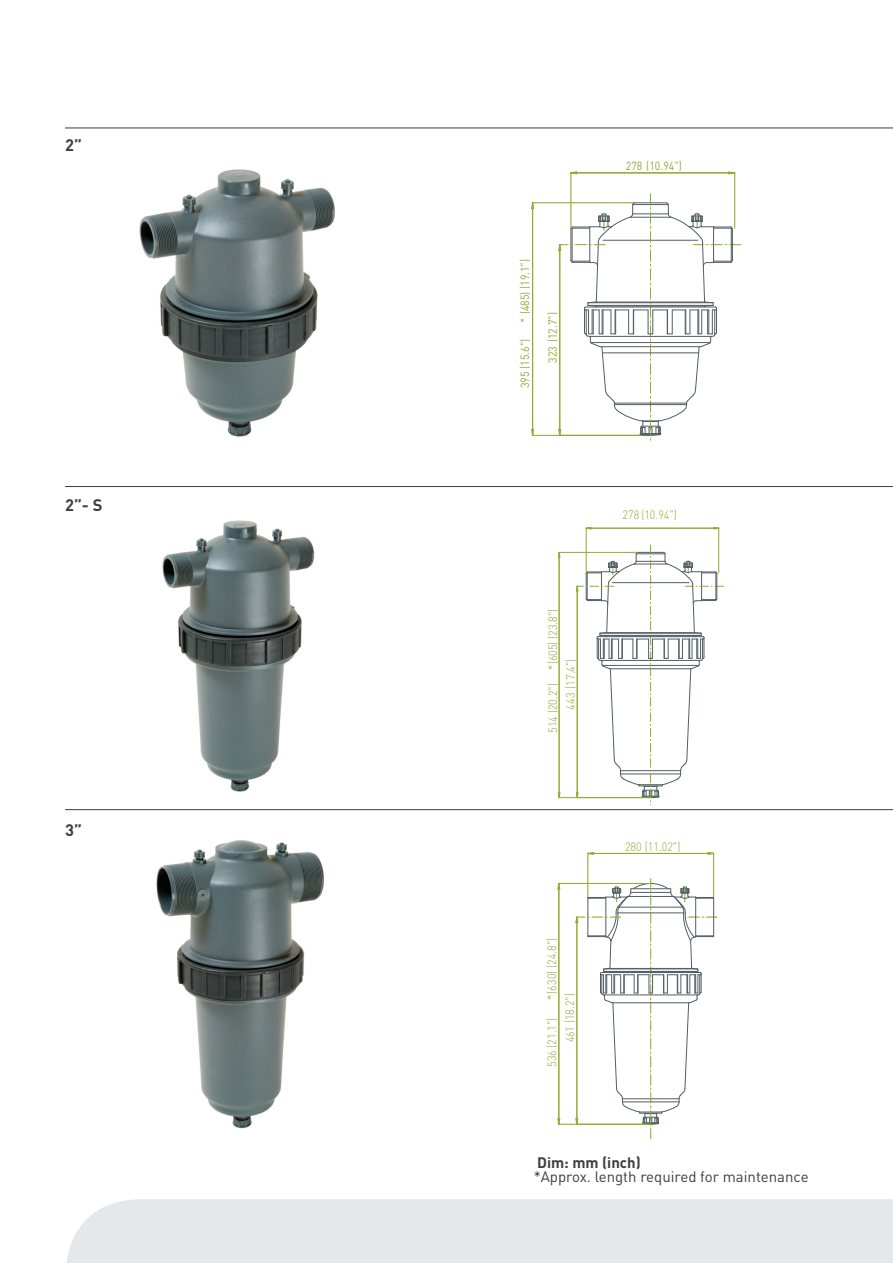
<style>
.page{position:relative;width:893px;height:1263px;background:#fff}
.page>*{position:absolute;margin:0;border:0;box-sizing:border-box;transform-origin:0 0}
.t1{font:700 16.5px "DIN";color:#3e3e3f}
.t2{font:15px "DIN";color:#3e3e3f}
.t3{font:700 15px "DIN";color:#3e3e3f}
.t4{font:300 12px "DIN";color:#8eac2f;scale:.9 1}
.t5{font:11.7px "DIN";color:#8eac2f;scale:.9 1}
.t6{font:10.5px "DIN";color:#8eac2f;scale:.9 1}
</style>
<div class="page">
<hr style="left:65px;top:486px;width:828px;height:1px;background:#3e3e3f">
<hr style="left:65px;top:128px;width:828px;height:1px;background:#3e3e3f">
<hr style="left:65px;top:809px;width:828px;height:1px;background:#3e3e3f">
<img style="left:139px;top:169px;width:196px;height:268px">
<img style="left:156px;top:840px;width:168px;height:289px">
<hr style="left:532px;top:435px;width:118px;height:1px;background:#8eac2f">
<hr style="left:532px;top:203px;width:102px;height:1px;background:#8eac2f">
<svg style="left:531px;top:429px;width:3px;height:7px"></svg>
<hr style="left:532px;top:203px;width:1px;height:232px;background:#8eac2f">
<svg style="left:531px;top:202px;width:3px;height:7px"></svg>
<hr style="left:571px;top:172px;width:1px;height:56px;background:#8eac2f">
<hr style="left:734px;top:172px;width:1px;height:56px;background:#8eac2f">
<svg style="left:570px;top:171px;width:7px;height:4px"></svg>
<hr style="left:571px;top:173px;width:164px;height:1px;background:#8eac2f">
<svg style="left:728px;top:171px;width:7px;height:4px"></svg>
<svg style="left:558px;top:194px;width:183px;height:246px"></svg>
<hr style="left:633px;top:204px;width:35px;height:1px;background:#525e65">
<hr style="left:559px;top:797px;width:91px;height:1px;background:#8eac2f">
<hr style="left:559px;top:552px;width:78px;height:1px;background:#8eac2f">
<hr style="left:559px;top:552px;width:1px;height:246px;background:#8eac2f">
<hr style="left:586px;top:528px;width:1px;height:45px;background:#8eac2f">
<hr style="left:718px;top:528px;width:1px;height:45px;background:#8eac2f">
<svg style="left:585px;top:527px;width:7px;height:3px"></svg>
<hr style="left:586px;top:528px;width:133px;height:1px;background:#8eac2f">
<svg style="left:576px;top:545px;width:148px;height:257px"></svg>
<hr style="left:588px;top:853px;width:1px;height:44px;background:#8eac2f">
<hr style="left:713px;top:853px;width:1px;height:44px;background:#8eac2f">
<svg style="left:587px;top:852px;width:7px;height:3px"></svg>
<hr style="left:588px;top:853px;width:126px;height:1px;background:#8eac2f">
<svg style="left:707px;top:852px;width:7px;height:3px"></svg>
<hr style="left:558px;top:1124px;width:92px;height:1px;background:#8eac2f">
<hr style="left:558px;top:883px;width:92px;height:1px;background:#8eac2f">
<svg style="left:557px;top:1118px;width:3px;height:7px"></svg>
<hr style="left:559px;top:883px;width:1px;height:241px;background:#8eac2f">
<svg style="left:557px;top:884px;width:3px;height:6px"></svg>
<svg style="left:575px;top:879px;width:142px;height:260px"></svg>
<hr style="left:604px;top:994px;width:94px;height:1px;background:#525e65">
<img style="left:162px;top:520px;width:153px;height:272px">
<div style="left:66px;top:1199px;width:827px;height:64px;background:#e5e8eb"></div>
<h1 class="t1" style="left:65px;top:134px;width:18px">2”</h1>
<h1 class="t1" style="left:65px;top:494px;width:39px">2”- S</h1>
<h1 class="t1" style="left:65px;top:819px;width:18px">3”</h1>
<p class="t5" style="left:518px;top:314px;width:63px;rotate:-90deg">(485) (19.1")</p>
<p class="t6" style="left:520px;top:316px;width:7px">*</p>
<p class="t5" style="left:545px;top:363px;width:58px;rotate:-90deg">323 (12.7")</p>
<p class="t5" style="left:518px;top:388px;width:56px;rotate:-90deg">395 (15.6")</p>
<p class="t5" style="left:626px;top:158px;width:64px">278 (10.94")</p>
<p class="t4" style="left:545px;top:664px;width:63px;rotate:-90deg">(605) (23.8")</p>
<p class="t4" style="left:548px;top:662px;width:7px">*</p>
<p class="t4" style="left:563px;top:709px;width:58px;rotate:-90deg">443 (17.4")</p>
<p class="t4" style="left:545px;top:733px;width:56px;rotate:-90deg">514 (20.2")</p>
<p class="t4" style="left:544px;top:993px;width:63px;rotate:-90deg">(630) (24.8")</p>
<p class="t4" style="left:562px;top:1042px;width:56px;rotate:-90deg">461 (18.2")</p>
<p class="t4" style="left:547px;top:992px;width:7px">*</p>
<p class="t4" style="left:544px;top:1067px;width:56px;rotate:-90deg">536 (21.1")</p>
<p class="t4" style="left:623px;top:507px;width:62px">278 (10.94")</p>
<p class="t4" style="left:625px;top:839px;width:63px">280 (11.02")</p>
<p class="t3" style="left:537px;top:1153px;width:105px">Dim: mm (inch)</p>
<p class="t2" style="left:534px;top:1167px;width:276px">*Approx. length required for maintenance</p>
</div>
